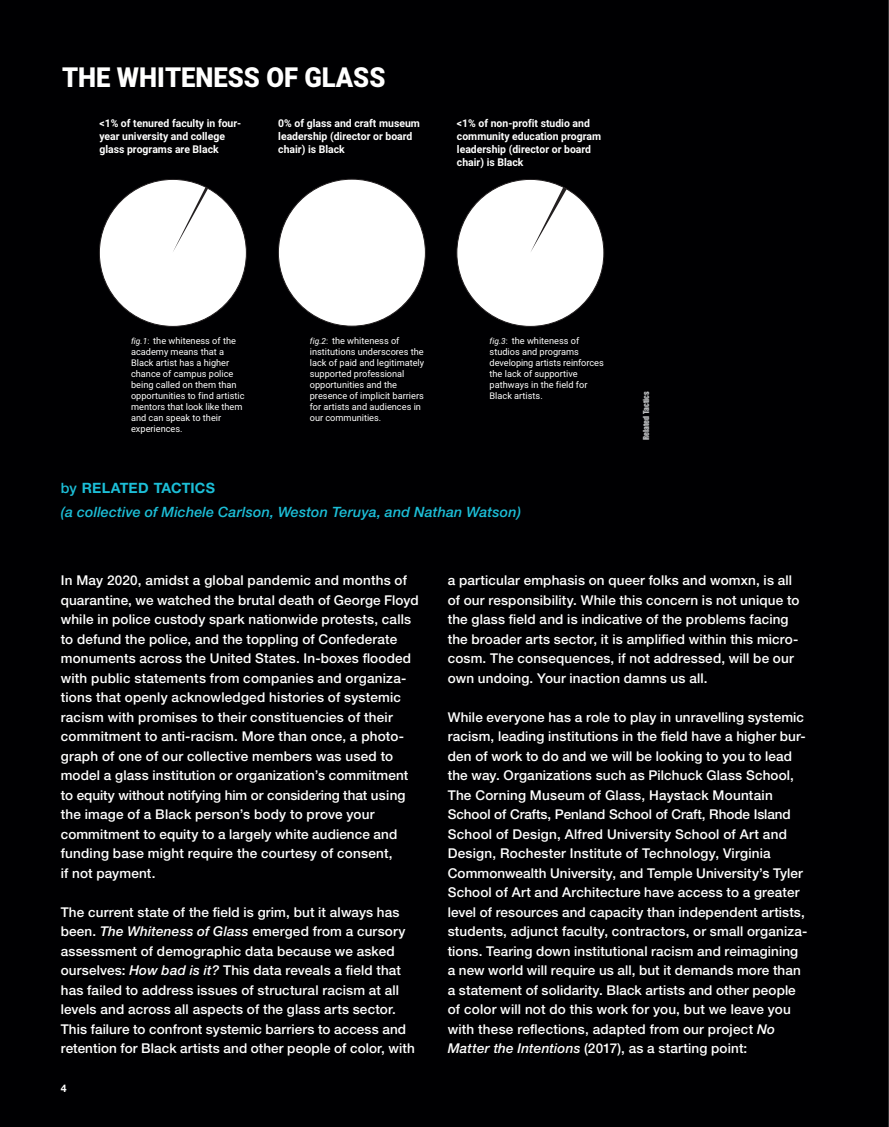
<style>
.page{position:relative;width:889px;height:1127px;background:#000002}
.page>*{position:absolute;margin:0;border:0;box-sizing:border-box;transform-origin:0 0}
.t1{font:900 27.6px "Roboto";color:#fff;scale:.93 1}
.t2{font:italic 500 14.25px/24px "Helvetica Neue LT Pro";letter-spacing:.01em;color:#1cbed7}
.t3{font:500 13.5px/19.5px "Helvetica Neue LT Pro";letter-spacing:.01em;color:#fff}
.t4{font:700 10.8px/12.9px "Roboto";color:#fff}
.t5{font:700 10.5px "Helvetica Neue LT Pro";color:#fff}
.t6{font:9.15px/11.1px "Roboto";color:#fff}
.t7{font:7.65px "Impact";color:#bcbec0}
.s1{font-style:italic;font-size:8.4px}
.s2{font-size:8.4px}
.s3{font-style:normal}
.s4{font-weight:700;font-style:normal}
.s5{font-style:italic}
</style>
<div class="page">
<div style="left:278px;top:179px;width:147px;height:147px;background:#fff;border-radius:50%"></div>
<div style="left:99px;top:179px;width:147px;height:147px;background:#fff;border-radius:50%"></div>
<svg style="left:173px;top:187px;width:35px;height:65px"></svg>
<div style="left:457px;top:179px;width:147px;height:147px;background:#fff;border-radius:50%"></div>
<svg style="left:531px;top:187px;width:35px;height:65px"></svg>
<hr style="left:888px;top:0;width:1px;height:1127px;background:#636366">
<h1 class="t1" style="left:62px;top:60px;width:349px">THE WHITENESS OF GLASS</h1>
<p class="t4" style="left:99px;top:117px;width:143px">&lt;1% of tenured faculty in four&shy;year university and college glass programs are Black</p>
<p class="t4" style="left:278px;top:117px;width:143px">0% of glass and craft museum leadership (director or board chair) is Black</p>
<p class="t4" style="left:457px;top:117px;width:146px">&lt;1% of non-profit studio and community education program leadership (director or board chair) is Black</p>
<p class="t6" style="left:131px;top:336px;width:115px"><span class="s1">fig.1</span><span class="s2">:</span> the whiteness of the academy means that a<br>Black artist has a higher chance of campus police being called on them than opportunities to find artistic mentors that look like them and can speak to their experiences.</p>
<p class="t6" style="left:310px;top:336px;width:116px"><span class="s1">fig.2</span><span class="s2">:</span> the whiteness of institutions underscores the lack of paid and legitimately supported professional opportunities and the presence of implicit barriers for artists and audiences in our communities.</p>
<p class="t6" style="left:489px;top:336px;width:116px"><span class="s1">fig.3</span><span class="s2">:</span> the whiteness of studios and programs developing artists reinforces the lack of supportive pathways in the field for<br>Black artists.</p>
<p class="t2" style="left:61px;top:476px;width:461px"><span class="s3">by</span> <span class="s4">RELATED TACTICS<br></span>(a collective of Michele Carlson, Weston Teruya, and Nathan Watson)</p>
<p class="t7" style="left:640px;top:440px;width:50px;rotate:-90deg">Related Tactics</p>
<p class="t3" style="left:61px;top:571px;width:359px">In May 2020, amidst a global pandemic and months of quarantine, we watched the brutal death of George Floyd while in police custody spark nationwide protests, calls to defund the police, and the toppling of Confederate monuments across the United States. In-boxes flooded with public statements from companies and organiza&shy;tions that openly acknowledged histories of systemic racism with promises to their constituencies of their commitment to anti-racism. More than once, a photo&shy;graph of one of our collective members was used to model a glass institution or organization’s commitment to equity without notifying him or considering that using the image of a Black person’s body to prove your commitment to equity to a largely white audience and funding base might require the courtesy of consent,<br>if not payment.</p>
<p class="t3" style="left:61px;top:902px;width:355px">The current state of the field is grim, but it always has been. <span class="s5">The Whiteness of Glass</span> emerged from a cursory assessment of demographic data because we asked ourselves: <span class="s5">How bad is it?</span> This data reveals a field that has failed to address issues of structural racism at all levels and across all aspects of the glass arts sector.<br>This failure to confront systemic barriers to access and retention for Black artists and other people of color, with</p>
<p class="t5" style="left:61px;top:1082px;width:7px">4</p>
<p class="t3" style="left:448px;top:570px;width:353px">a particular emphasis on queer folks and womxn, is all of our responsibility. While this concern is not unique to the glass field and is indicative of the problems facing the broader arts sector, it is amplified within this micro&shy;cosm. The consequences, if not addressed, will be our own undoing. Your inaction damns us all.</p>
<p class="t3" style="left:448px;top:707px;width:361px">While everyone has a role to play in unravelling systemic racism, leading institutions in the field have a higher bur&shy;den of work to do and we will be looking to you to lead the way. Organizations such as Pilchuck Glass School, The Corning Museum of Glass, Haystack Mountain School of Crafts, Penland School of Craft, Rhode Island School of Design, Alfred University School of Art and Design, Rochester Institute of Technology, Virginia Commonwealth University, and Temple University’s Tyler School of Art and Architecture have access to a greater level of resources and capacity than independent artists, students, adjunct faculty, contractors, or small organiza&shy;tions. Tearing down institutional racism and reimagining a new world will require us all, but it demands more than a statement of solidarity. Black artists and other people of color will not do this work for you, but we leave you with these reflections, adapted from our project <span class="s5">No Matter the Intentions</span> (2017), as a starting point:</p>
</div>
